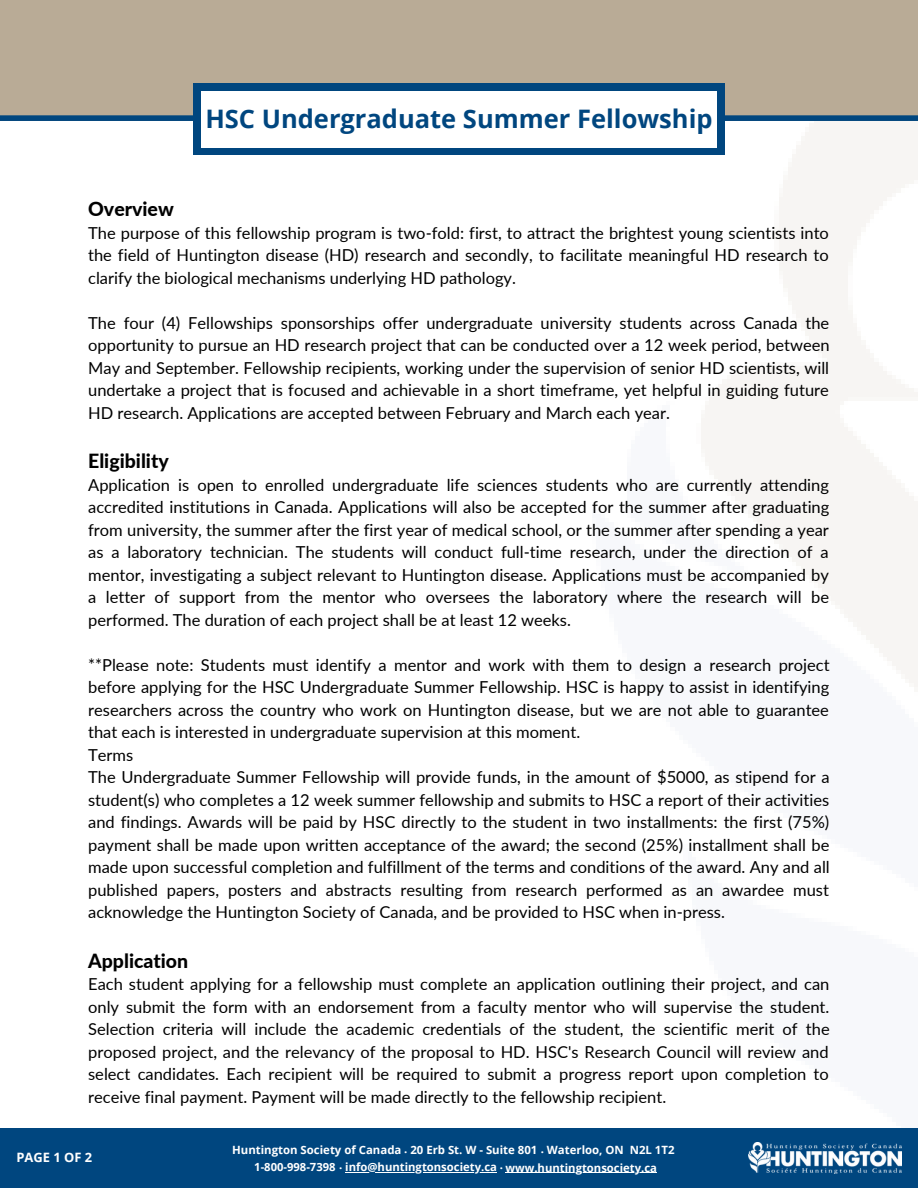
<style>
.page{position:relative;width:918px;height:1188px;background:#fff}
.page>*{position:absolute;margin:0;border:0;box-sizing:border-box;transform-origin:0 0}
.t1{font:700 25.5px "Open Sans";color:#00467f}
.t2{font:800 19.5px "Lato";color:#000}
.t3{font:16.5px/22.5px "Lato";color:#000;text-align:justify}
.t4{font:700 12.9px "Open Sans";color:#fff}
.t5{font:700 11.4px "Open Sans";color:#fff}
.t6{font:700 11.25px "Open Sans";color:#fff}
</style>
<div class="page">
<img style="left:592px;top:121px;width:326px;height:1008px">
<div style="left:0;top:0;width:918px;height:121px;background:#b9ab96"></div>
<div style="left:0;top:115px;width:918px;height:6px;background:#00467f"></div>
<div style="left:193px;top:84px;width:531px;height:71px;background:#00467f"></div>
<div style="left:201px;top:91px;width:516px;height:56px;background:#fff"></div>
<div style="left:0;top:1129px;width:918px;height:59px;background:#00467f"></div>
<img style="left:748px;top:1142px;width:153px;height:32px">
<hr style="left:345px;top:1172px;width:152px;height:1px;background:#fff">
<hr style="left:505px;top:1172px;width:152px;height:1px;background:#fff">
<h1 class="t1" style="left:205px;top:101px;width:509px">HSC Undergraduate Summer Fellowship</h1>
<p class="t2" style="left:88px;top:197px;width:87px">Overview</p>
<p class="t3" style="left:88px;top:221px;width:742px">The purpose of this fellowship program is two-fold: first, to attract the brightest young scientists into the field of Huntington disease (HD) research and secondly, to facilitate meaningful HD research to clarify the biological mechanisms underlying HD pathology.</p>
<p class="t3" style="left:88px;top:311px;width:743px">The four (4) Fellowships sponsorships offer undergraduate university students across Canada the opportunity to pursue an HD research project that can be conducted over a 12 week period, between May and September. Fellowship recipients, working under the supervision of senior HD scientists, will undertake a project that is focused and achievable in a short timeframe, yet helpful in guiding future HD research. Applications are accepted between February and March each year.</p>
<p class="t2" style="left:88px;top:449px;width:82px">Eligibility</p>
<p class="t3" style="left:88px;top:473px;width:743px">Application is open to enrolled undergraduate life sciences students who are currently attending accredited institutions in Canada. Applications will also be accepted for the summer after graduating from university, the summer after the first year of medical school, or the summer after spending a year as a laboratory technician. The students will conduct full-time research, under the direction of a mentor, investigating a subject relevant to Huntington disease. Applications must be accompanied by a letter of support from the mentor who oversees the laboratory where the research will be performed. The duration of each project shall be at least 12 weeks.</p>
<p class="t3" style="left:88px;top:653px;width:743px;text-align:left">**Please note: Students must identify a mentor and work with them to design a research project before applying for the HSC Undergraduate Summer Fellowship. HSC is happy to assist in identifying researchers across the country who work on Huntington disease, but we are not able to guarantee that each is interested in undergraduate supervision at this moment.<br>Terms<br>The Undergraduate Summer Fellowship will provide funds, in the amount of $5000, as stipend for a student(s) who completes a 12 week summer fellowship and submits to HSC a report of their activities and findings. Awards will be paid by HSC directly to the student in two installments: the first (75%) payment shall be made upon written acceptance of the award; the second (25%) installment shall be made upon successful completion and fulfillment of the terms and conditions of the award. Any and all published papers, posters and abstracts resulting from research performed as an awardee must acknowledge the Huntington Society of Canada, and be provided to HSC when in-press.</p>
<p class="t2" style="left:88px;top:948px;width:102px">Application</p>
<p class="t3" style="left:88px;top:973px;width:743px">Each student applying for a fellowship must complete an application outlining their project, and can only submit the form with an endorsement from a faculty mentor who will supervise the student.<br>Selection criteria will include the academic credentials of the student, the scientific merit of the proposed project, and the relevancy of the proposal to HD. HSC's Research Council will review and select candidates. Each recipient will be required to submit a progress report upon completion to receive final payment. Payment will be made directly to the fellowship recipient.</p>
<p class="t4" style="left:16px;top:1148px;width:77px">PAGE 1 OF 2</p>
<p class="t5" style="left:232px;top:1142px;width:444px">Huntington Society of Canada . 20 Erb St. W - Suite 801 . Waterloo, ON N2L 1T2</p>
<p class="t6" style="left:254px;top:1159px;width:404px">1-800-998-7398 <sup>.</sup> info@huntingtonsociety.ca www.huntingtonsociety.ca</p>
<p class="t5" style="left:500px;top:1157px;width:5px">.</p>
</div>
